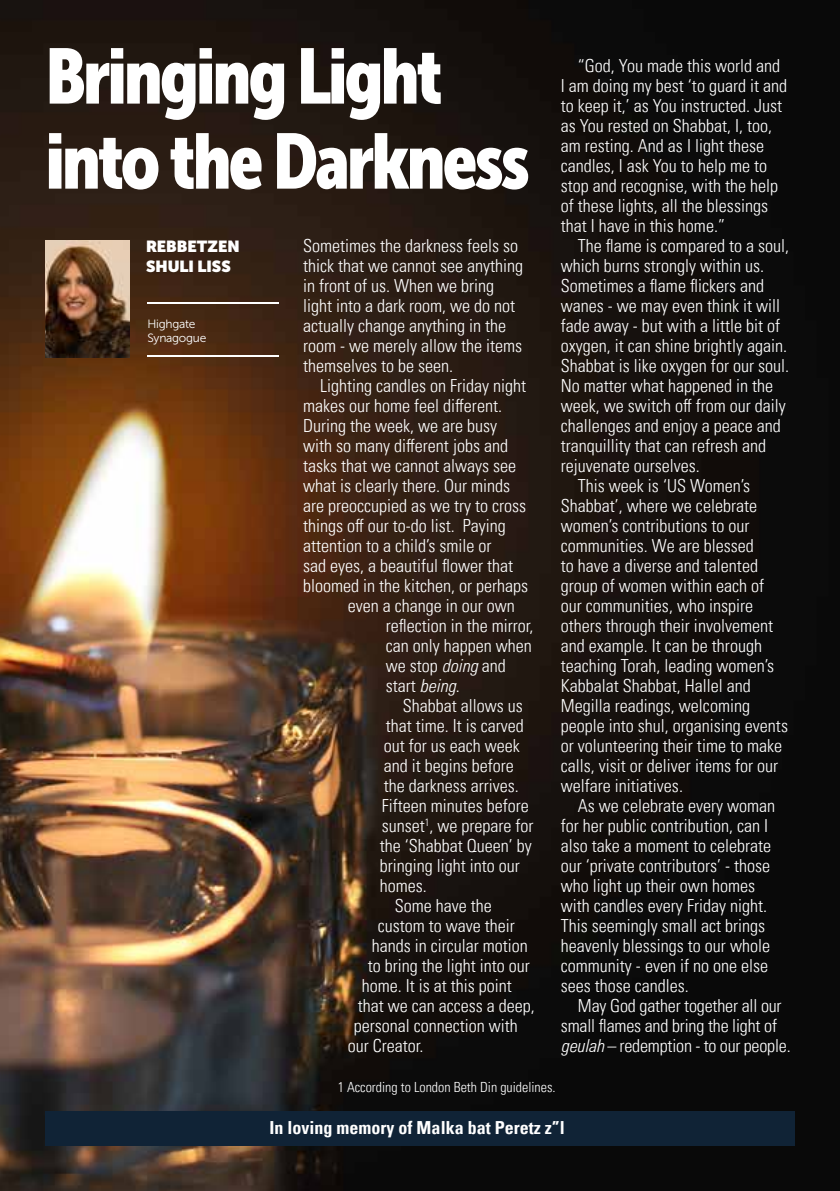
<style>
.page{position:relative;width:840px;height:1191px;background:#fff}
.page>*{position:absolute;margin:0;border:0;box-sizing:border-box;transform-origin:0 0}
.t1{font:77.6px/85px "Museo Sans Cond 900";letter-spacing:-.04em;color:#fff}
.t2{font:300 condensed 18px/20px "Univers LT Pro";color:#fff}
.t3{font:700 condensed 18px "Univers LT Pro";color:#fff}
.t4{font:900 16px/19.2px "Museo Sans Display";color:#fff}
.t5{font:300 condensed 14px "Univers LT Pro";color:#fff}
.t6{font:12px/14px "Museo Sans 300";letter-spacing:-.02em;color:#fff}
.s1{font-style:italic}
</style>
<div class="page">
<img style="left:0;top:0;width:839px;height:1191px">
<div style="left:45px;top:1111px;width:749px;height:34px;background:#102336"></div>
<img style="left:45px;top:241px;width:84px;height:116px">
<hr style="left:147px;top:355px;width:132px;height:2px;background:#fff">
<hr style="left:147px;top:302px;width:132px;height:2px;background:#fff">
<h1 class="t1" style="left:45px;top:34px;width:485px">Bringing Light into the Darkness</h1>
<p class="t4" style="left:146px;top:237px;width:95px">REBBETZEN<br>SHULI LISS</p>
<p class="t6" style="left:147px;top:317px;width:60px">Highgate<br>Synagogue</p>
<p class="t2" style="left:303px;top:235px;width:221px">Sometimes the darkness feels so thick that we cannot see anything in front of us. When we bring light into a dark room, we do not actually change anything in the room - we merely allow the items themselves to be seen.</p>
<p class="t2" style="left:320px;top:375px;width:207px">Lighting candles on Friday night</p>
<p class="t2" style="left:303px;top:395px;width:200px">makes our home feel different.</p>
<p class="t2" style="left:303px;top:415px;width:195px">During the week, we are busy</p>
<p class="t2" style="left:303px;top:435px;width:206px">with so many different jobs and</p>
<p class="t2" style="left:303px;top:455px;width:214px">tasks that we cannot always see</p>
<p class="t2" style="left:303px;top:475px;width:208px">what is clearly there. Our minds</p>
<p class="t2" style="left:303px;top:495px;width:224px">are preoccupied as we try to cross</p>
<p class="t2" style="left:303px;top:515px;width:204px">things off our to-do list. Paying</p>
<p class="t2" style="left:303px;top:535px;width:190px">attention to a child’s smile or</p>
<p class="t2" style="left:303px;top:555px;width:211px">sad eyes, a beautiful flower that</p>
<p class="t2" style="left:303px;top:575px;width:226px">bloomed in the kitchen, or perhaps</p>
<p class="t2" style="left:347px;top:595px;width:168px">even a change in our own</p>
<p class="t2" style="left:385px;top:615px;width:149px">reflection in the mirror,</p>
<p class="t2" style="left:385px;top:635px;width:147px">can only happen when</p>
<p class="t2" style="left:385px;top:655px;width:121px">we stop <span class="s1">doing</span> and</p>
<p class="t2" style="left:385px;top:675px;width:75px">start <span class="s1">being</span>.</p>
<p class="t2" style="left:402px;top:695px;width:121px">Shabbat allows us</p>
<p class="t2" style="left:385px;top:715px;width:139px">that time. It is carved</p>
<p class="t2" style="left:383px;top:735px;width:137px">out for us each week</p>
<p class="t2" style="left:383px;top:755px;width:131px">and it begins before</p>
<p class="t2" style="left:383px;top:775px;width:136px">the darkness arrives.</p>
<p class="t2" style="left:381px;top:795px;width:148px">Fifteen minutes before</p>
<p class="t2" style="left:381px;top:815px;width:153px">sunset<sup>1</sup>, we prepare for</p>
<p class="t2" style="left:379px;top:835px;width:153px">the ‘Shabbat Queen’ by</p>
<p class="t2" style="left:379px;top:855px;width:141px">bringing light into our</p>
<p class="t2" style="left:379px;top:875px;width:48px">homes.</p>
<p class="t2" style="left:394px;top:895px;width:98px">Some have the</p>
<p class="t2" style="left:377px;top:915px;width:138px">custom to wave their</p>
<p class="t2" style="left:371px;top:935px;width:157px">hands in circular motion</p>
<p class="t2" style="left:367px;top:955px;width:163px">to bring the light into our</p>
<p class="t2" style="left:361px;top:975px;width:151px">home. It is at this point</p>
<p class="t2" style="left:357px;top:995px;width:178px">that we can access a deep,</p>
<p class="t2" style="left:353px;top:1015px;width:165px">personal connection with</p>
<p class="t2" style="left:347px;top:1035px;width:77px">our Creator.</p>
<p class="t2" style="left:560px;top:55px;width:227px;text-indent:17px">“God, You made this world and<br>I am doing my best ‘to guard it and to keep it,’ as You instructed. Just as You rested on Shabbat, I, too, am resting. And as I light these candles, I ask You to help me to stop and recognise, with the help of these lights, all the blessings that I have in this home.”</p>
<p class="t2" style="left:577px;top:235px;width:212px">The flame is compared to a soul,</p>
<p class="t2" style="left:560px;top:255px;width:204px">which burns strongly within us.</p>
<p class="t2" style="left:560px;top:275px;width:204px">Sometimes a flame flickers and</p>
<p class="t2" style="left:560px;top:295px;width:220px">wanes - we may even think it will</p>
<p class="t2" style="left:560px;top:315px;width:220px">fade away - but with a little bit of</p>
<p class="t2" style="left:560px;top:335px;width:227px">oxygen, it can shine brightly again.</p>
<p class="t2" style="left:560px;top:355px;width:229px">Shabbat is like oxygen for our soul.</p>
<p class="t2" style="left:560px;top:375px;width:213px">No matter what happened in the</p>
<p class="t2" style="left:560px;top:395px;width:226px">week, we switch off from our daily</p>
<p class="t2" style="left:560px;top:415px;width:221px">challenges and enjoy a peace and</p>
<p class="t2" style="left:560px;top:435px;width:206px">tranquillity that can refresh and</p>
<p class="t2" style="left:560px;top:455px;width:140px">rejuvenate ourselves.</p>
<p class="t2" style="left:577px;top:475px;width:173px">This week is ‘US Women’s</p>
<p class="t2" style="left:560px;top:495px;width:197px">Shabbat’, where we celebrate</p>
<p class="t2" style="left:560px;top:515px;width:190px">women’s contributions to our</p>
<p class="t2" style="left:560px;top:535px;width:194px">communities. We are blessed</p>
<p class="t2" style="left:560px;top:555px;width:198px">to have a diverse and talented</p>
<p class="t2" style="left:560px;top:575px;width:204px">group of women within each of</p>
<p class="t2" style="left:560px;top:595px;width:193px">our communities, who inspire</p>
<p class="t2" style="left:560px;top:615px;width:213px">others through their involvement</p>
<p class="t2" style="left:560px;top:635px;width:202px">and example. It can be through</p>
<p class="t2" style="left:560px;top:655px;width:214px">teaching Torah, leading women’s</p>
<p class="t2" style="left:560px;top:675px;width:191px">Kabbalat Shabbat, Hallel and</p>
<p class="t2" style="left:560px;top:695px;width:190px">Megilla readings, welcoming</p>
<p class="t2" style="left:560px;top:715px;width:228px">people into shul, organising events</p>
<p class="t2" style="left:560px;top:735px;width:222px">or volunteering their time to make</p>
<p class="t2" style="left:560px;top:755px;width:218px">calls, visit or deliver items for our</p>
<p class="t2" style="left:560px;top:775px;width:123px">welfare initiatives.</p>
<p class="t2" style="left:577px;top:795px;width:198px">As we celebrate every woman</p>
<p class="t2" style="left:560px;top:815px;width:208px">for her public contribution, can I</p>
<p class="t2" style="left:560px;top:835px;width:211px">also take a moment to celebrate</p>
<p class="t2" style="left:560px;top:855px;width:210px">our ‘private contributors’ - those</p>
<p class="t2" style="left:560px;top:875px;width:195px">who light up their own homes</p>
<p class="t2" style="left:560px;top:895px;width:207px">with candles every Friday night.</p>
<p class="t2" style="left:560px;top:915px;width:205px">This seemingly small act brings</p>
<p class="t2" style="left:560px;top:935px;width:210px">heavenly blessings to our whole</p>
<p class="t2" style="left:560px;top:955px;width:208px">community - even if no one else</p>
<p class="t2" style="left:560px;top:975px;width:129px">sees those candles.</p>
<p class="t2" style="left:577px;top:995px;width:205px">May God gather together all our</p>
<p class="t2" style="left:560px;top:1015px;width:217px">small flames and bring the light of</p>
<p class="t2" style="left:560px;top:1035px;width:231px"><span class="s1">geulah</span> – redemption - to our people.</p>
<p class="t5" style="left:337px;top:1078px;width:219px">1 According to London Beth Din guidelines.</p>
<p class="t3" style="left:269px;top:1116px;width:296px">In loving memory of Malka bat Peretz z”l</p>
</div>
